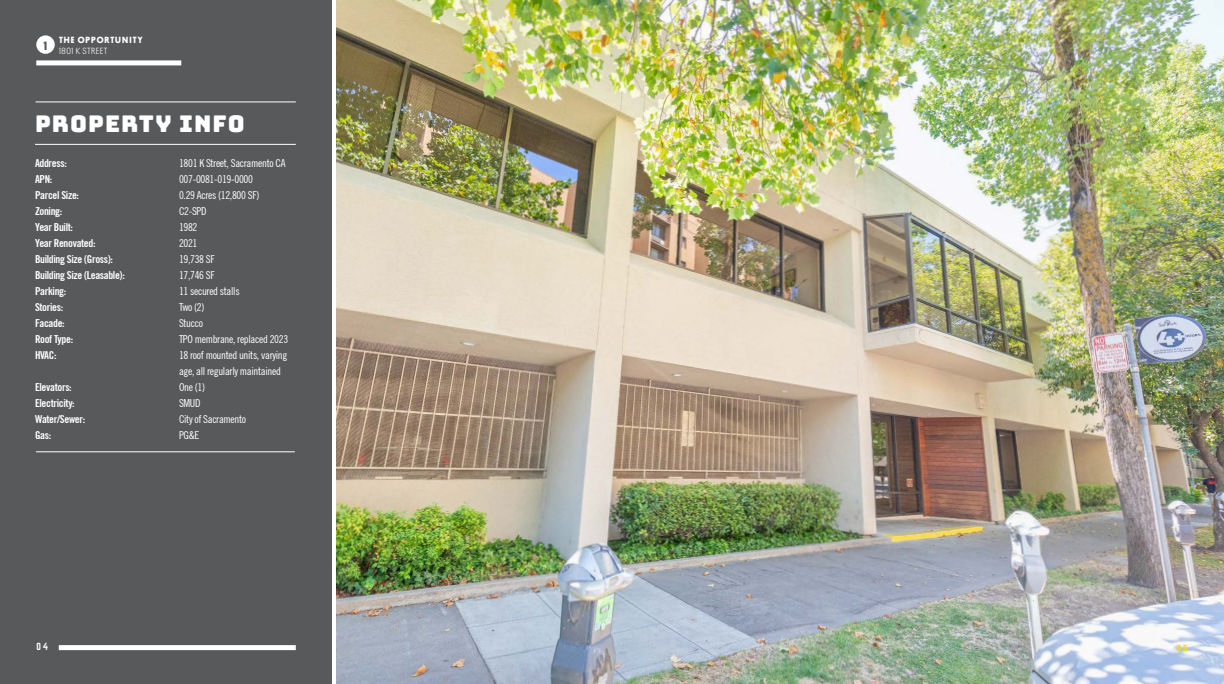
<style>
.page{position:relative;width:1224px;height:684px;background:#fff}
.page>*{position:absolute;margin:0;border:0;box-sizing:border-box;transform-origin:0 0}
.t1{font:23px "Bungee";letter-spacing:.05em;color:#fff}
.t2{font:700 12px "Platform";color:#58595b}
.t3{font:condensed 11px/16px "Trade Gothic No.18";letter-spacing:-.03em;color:#fff}
.t4{font:700 condensed 11px "Trade Gothic No.20";letter-spacing:-.03em;color:#fff}
.t5{font:700 9px "Platform";letter-spacing:.115em;color:#fff}
.t6{font:300 9px "Platform";letter-spacing:.06em;color:#fff}
.t7{font:700 9px "Platform";color:#f6de18}
.t8{font:9px "Norwester";color:#fff}
</style>
<div class="page">
<div style="left:0;top:0;width:332px;height:684px;background:#58595b"></div>
<img style="left:336px;top:0;width:888px;height:684px">
<hr style="left:35px;top:144px;width:261px;height:1px;background:#fff">
<hr style="left:36px;top:101px;width:260px;height:1px;background:#fff">
<div style="left:36px;top:60px;width:145px;height:5px;background:#fff"></div>
<div style="left:36px;top:35px;width:19px;height:19px;background:#fff;border-radius:50%"></div>
<div style="left:59px;top:645px;width:237px;height:5px;background:#fff"></div>
<hr style="left:36px;top:451px;width:259px;height:1px;background:#fff">
<p class="t2" style="left:44px;top:37px;width:5px">1</p>
<p class="t5" style="left:59px;top:33px;width:85px">THE OPPORTUNITY</p>
<p class="t6" style="left:59px;top:44px;width:50px">1801 K STREET</p>
<h1 class="t1" style="left:35px;top:111px;width:211px">PROPERTY INFO</h1>
<p class="t4" style="left:35px;top:156px;width:33px">Address:</p>
<p class="t3" style="left:179px;top:155px;width:108px">1801 K Street, Sacramento CA</p>
<p class="t4" style="left:35px;top:172px;width:19px">APN:</p>
<p class="t3" style="left:179px;top:171px;width:76px">007-0081-019-0000</p>
<p class="t4" style="left:35px;top:188px;width:45px">Parcel Size:</p>
<p class="t3" style="left:179px;top:187px;width:82px">0.29 Acres (12,800 SF)</p>
<p class="t4" style="left:35px;top:204px;width:29px">Zoning:</p>
<p class="t3" style="left:179px;top:203px;width:29px">C2-SPD</p>
<p class="t4" style="left:35px;top:220px;width:40px">Year Built:</p>
<p class="t3" style="left:179px;top:219px;width:20px">1982</p>
<p class="t4" style="left:35px;top:236px;width:62px">Year Renovated:</p>
<p class="t3" style="left:179px;top:235px;width:20px">2021</p>
<p class="t4" style="left:35px;top:252px;width:79px">Building Size (Gross):</p>
<p class="t3" style="left:179px;top:251px;width:37px">19,738 SF</p>
<p class="t4" style="left:35px;top:268px;width:91px">Building Size (Leasable):</p>
<p class="t3" style="left:179px;top:267px;width:37px">17,746 SF</p>
<p class="t4" style="left:35px;top:284px;width:33px">Parking:</p>
<p class="t3" style="left:179px;top:283px;width:62px">11 secured stalls</p>
<p class="t4" style="left:35px;top:300px;width:30px">Stories:</p>
<p class="t3" style="left:179px;top:299px;width:27px">Two (2)</p>
<p class="t4" style="left:35px;top:316px;width:31px">Facade:</p>
<p class="t3" style="left:179px;top:315px;width:26px">Stucco</p>
<p class="t4" style="left:35px;top:332px;width:40px">Roof Type:</p>
<p class="t3" style="left:179px;top:331px;width:111px">TPO membrane, replaced 2023</p>
<p class="t4" style="left:35px;top:348px;width:23px">HVAC:</p>
<p class="t3" style="left:179px;top:347px;width:110px">18 roof mounted units, varying age, all regularly maintained</p>
<p class="t4" style="left:35px;top:380px;width:38px">Elevators:</p>
<p class="t3" style="left:179px;top:379px;width:28px">One (1)</p>
<p class="t4" style="left:35px;top:396px;width:41px">Electricity:</p>
<p class="t3" style="left:179px;top:395px;width:23px">SMUD</p>
<p class="t4" style="left:35px;top:412px;width:52px">Water/Sewer:</p>
<p class="t3" style="left:179px;top:411px;width:69px">City of Sacramento</p>
<p class="t4" style="left:35px;top:428px;width:18px">Gas:</p>
<p class="t3" style="left:179px;top:427px;width:22px">PG&amp;E</p>
<p class="t8" style="left:36px;top:642px;width:13px">04</p>
<p class="t7" style="left:1176px;top:642px;width:13px">05</p>
</div>
